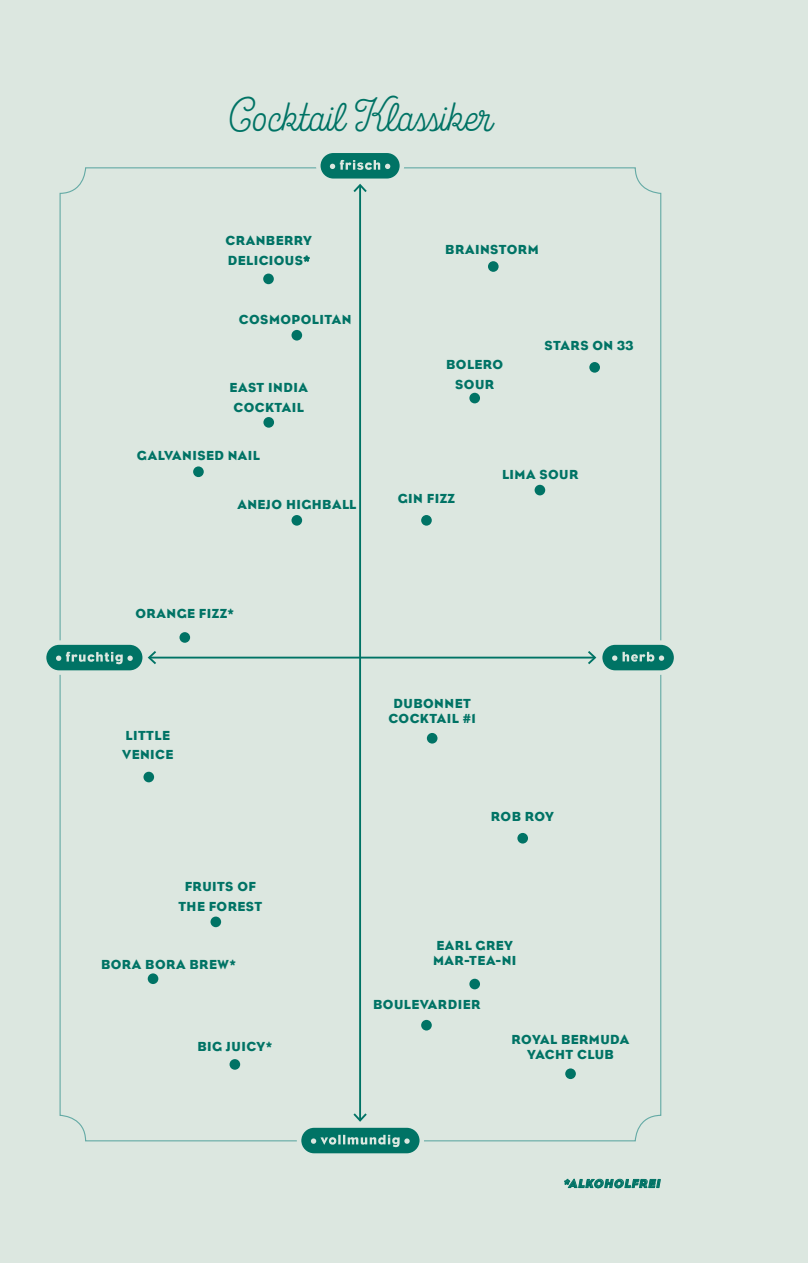
<style>
.page{position:relative;width:808px;height:1263px;background:#dce7e0}
.page>*{position:absolute;margin:0;border:0;box-sizing:border-box;transform-origin:0 0}
.t1{font:48.75px "The Bank Script";color:#007365}
.Fließtext{font:13.5px/19.5px "Eagle";letter-spacing:.035em;color:#007365}
.Fließtext-2{font:italic 12px "Eagle";color:#007365}
.s1{font-size:12.75px}
</style>
<div class="page">
<svg style="left:565px;top:1179px;width:95px;height:9px"></svg>
<svg style="left:304px;top:255px;width:5px;height:6px"></svg>
<div style="left:535px;top:485px;width:10px;height:10px;background:#007365;border-radius:50%"></div>
<div style="left:263px;top:417px;width:11px;height:11px;background:#007365;border-radius:50%"></div>
<div style="left:179px;top:632px;width:11px;height:11px;background:#007365;border-radius:50%"></div>
<div style="left:291px;top:515px;width:11px;height:11px;background:#007365;border-radius:50%"></div>
<div style="left:421px;top:515px;width:11px;height:11px;background:#007365;border-radius:50%"></div>
<div style="left:230px;top:1059px;width:10px;height:11px;background:#007365;border-radius:50%"></div>
<div style="left:517px;top:833px;width:11px;height:10px;background:#007365;border-radius:50%"></div>
<div style="left:469px;top:979px;width:11px;height:10px;background:#007365;border-radius:50%"></div>
<div style="left:421px;top:1020px;width:11px;height:10px;background:#007365;border-radius:50%"></div>
<div style="left:565px;top:1068px;width:11px;height:11px;background:#007365;border-radius:50%"></div>
<div style="left:210px;top:916px;width:11px;height:11px;background:#007365;border-radius:50%"></div>
<div style="left:143px;top:772px;width:11px;height:10px;background:#007365;border-radius:50%"></div>
<div style="left:427px;top:733px;width:10px;height:10px;background:#007365;border-radius:50%"></div>
<div style="left:263px;top:274px;width:11px;height:10px;background:#007365;border-radius:50%"></div>
<div style="left:148px;top:973px;width:10px;height:11px;background:#007365;border-radius:50%"></div>
<div style="left:469px;top:393px;width:11px;height:10px;background:#007365;border-radius:50%"></div>
<div style="left:589px;top:362px;width:11px;height:11px;background:#007365;border-radius:50%"></div>
<div style="left:44px;top:643px;width:101px;height:30px;background:#007365;border-radius:15px"></div>
<div style="left:42px;top:640px;width:105px;height:35px;border:4px solid #dce7e0;border-radius:15px"></div>
<svg style="left:56px;top:652px;width:77px;height:12px"></svg>
<div style="left:600px;top:643px;width:76px;height:30px;background:#007365;border-radius:15px"></div>
<div style="left:598px;top:640px;width:80px;height:35px;border:4px solid #dce7e0;border-radius:15px"></div>
<svg style="left:612px;top:652px;width:52px;height:10px"></svg>
<hr style="left:149px;top:657px;width:446px;height:1px;background:#007365">
<svg style="left:146px;top:651px;width:12px;height:14px"></svg>
<svg style="left:586px;top:651px;width:11px;height:14px"></svg>
<div style="left:318px;top:151px;width:84px;height:30px;background:#007365;border-radius:15px"></div>
<div style="left:316px;top:149px;width:88px;height:34px;border:4px solid #dce7e0;border-radius:15px"></div>
<svg style="left:330px;top:160px;width:60px;height:10px"></svg>
<div style="left:299px;top:1125px;width:123px;height:30px;background:#007365;border-radius:15px"></div>
<div style="left:297px;top:1123px;width:127px;height:35px;border:4px solid #dce7e0;border-radius:15px"></div>
<svg style="left:311px;top:1135px;width:99px;height:12px"></svg>
<hr style="left:359px;top:185px;width:2px;height:935px;background:#007365">
<svg style="left:353px;top:1111px;width:14px;height:11px"></svg>
<svg style="left:351px;top:182px;width:18px;height:12px"></svg>
<div style="left:193px;top:466px;width:11px;height:11px;background:#007365;border-radius:50%"></div>
<div style="left:488px;top:261px;width:11px;height:11px;background:#007365;border-radius:50%"></div>
<div style="left:291px;top:330px;width:11px;height:11px;background:#007365;border-radius:50%"></div>
<p class="t1" style="left:229px;top:92px;width:268px">Cocktail Klassiker</p>
<p class="Fließtext" style="left:226px;top:231px;width:88px">CRANBERRY<br>DELICIOUS<span class="s1">*</span></p>
<p class="Fließtext" style="left:239px;top:310px;width:114px">COSMOPOLITAN</p>
<p class="Fließtext" style="left:230px;top:378px;width:80px">EAST INDIA<br>COCKTAIL</p>
<p class="Fließtext" style="left:137px;top:445px;width:125px">GALVANISED NAIL</p>
<p class="Fließtext" style="left:237px;top:494px;width:120px">ANEJO HIGHBALL</p>
<p class="Fließtext" style="left:445px;top:239px;width:95px">BRAINSTORM</p>
<p class="Fließtext" style="left:446px;top:355px;width:59px;text-align:center">BOLERO<br>SOUR</p>
<p class="Fließtext" style="left:545px;top:336px;width:90px">STARS ON 33</p>
<p class="Fließtext" style="left:398px;top:489px;width:59px">GIN FIZZ</p>
<p class="Fließtext" style="left:502px;top:464px;width:78px">LIMA SOUR</p>
<p class="Fließtext" style="left:135px;top:604px;width:100px">ORANGE FIZZ*</p>
<p class="Fließtext" style="left:122px;top:725px;width:53px">LITTLE<br>VENICE</p>
<p class="Fließtext" style="left:178px;top:877px;width:85px;text-align:center">FRUITS OF<br>THE FOREST</p>
<p class="Fließtext" style="left:101px;top:955px;width:136px">BORA BORA BREW*</p>
<p class="Fließtext" style="left:197px;top:1037px;width:76px">BIG JUICY*</p>
<p class="Fließtext" style="left:388px;top:695px;width:89px;line-height:15px;text-align:center">DUBONNET<br>COCKTAIL #1</p>
<p class="Fließtext" style="left:491px;top:807px;width:64px">ROB ROY</p>
<p class="Fließtext" style="left:433px;top:937px;width:85px;line-height:15px">EARL GREY<br>MAR-TEA-NI</p>
<p class="Fließtext" style="left:373px;top:994px;width:109px">BOULEVARDIER</p>
<p class="Fließtext" style="left:512px;top:1032px;width:119px;line-height:15px;text-align:center">ROYAL BERMUDA<br>YACHT CLUB</p>
<p class="Fließtext-2" style="left:563px;top:1177px;width:101px">*ALKOHOLFREI</p>
</div>
